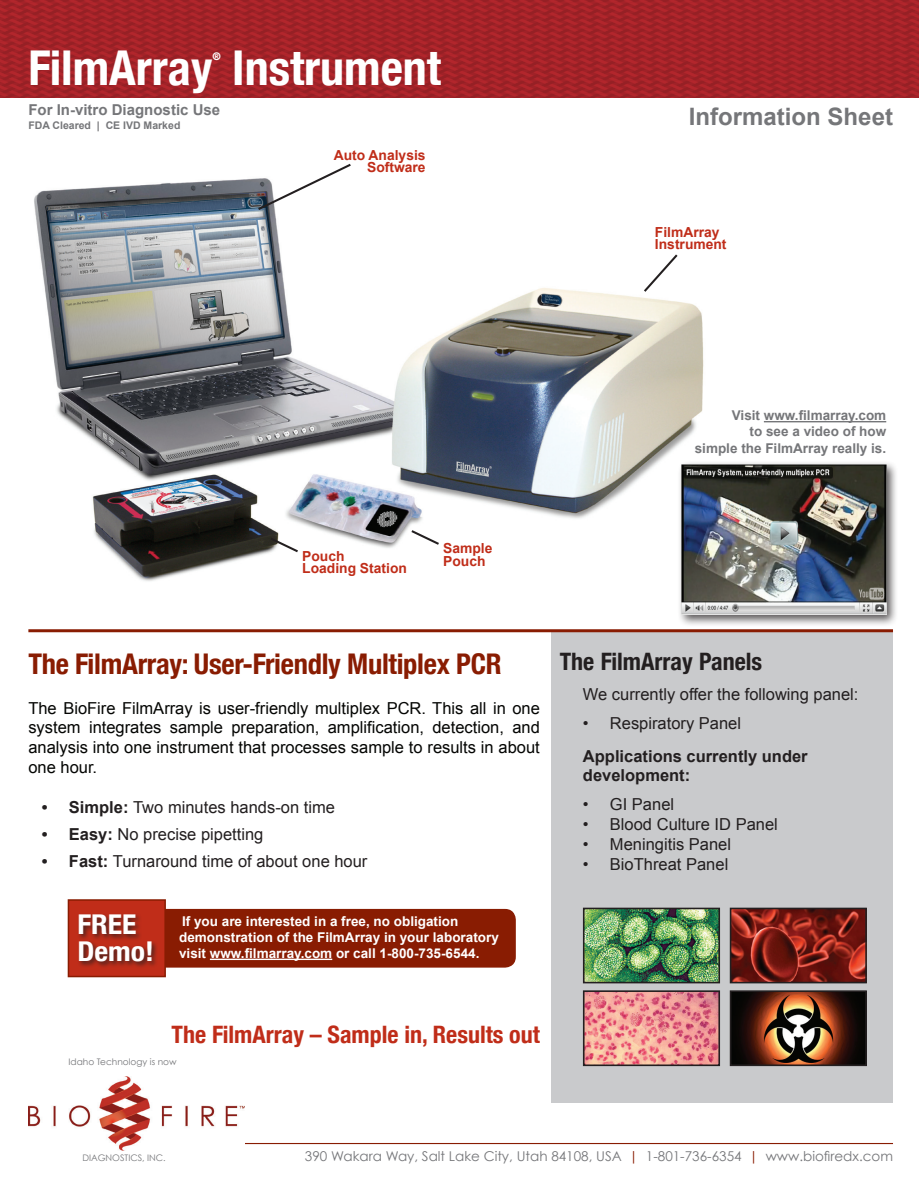
<style>
.page{position:relative;width:919px;height:1189px;background:#fff}
.page>*{position:absolute;margin:0;border:0;box-sizing:border-box;transform-origin:0 0}
.t1{font:700 condensed 48px "Helvetica Neue";color:#fff}
.t2{font:700 condensed 28.5px "Helvetica Neue";letter-spacing:-.01em;color:#891c02}
.t3{font:700 condensed 27.3px/27px "Helvetica Neue";color:#fff;scale:1.09 1}
.t4{font:700 condensed 24px "Helvetica Neue";color:#c02d19}
.t5{font:700 condensed 24px "Helvetica Neue";color:#231f20}
.t6{font:700 24px "Arial";color:#757679}
.t7{font:16.5px "Arial";color:#231f20}
.t8{font:16.5px/19.8px "Arial";color:#040503;text-align:justify}
.t9{font:700 16.5px/19.8px "Arial";color:#231f20}
.t10{font:700 15px "Arial";color:#757679}
.t11{font:700 13.8px/12.5px "Arial";color:#c02d19}
.t12{font:700 13.5px/16.2px "Arial";color:#fff}
.t13{font:13.5px "Century Gothic";color:#757679}
.t14{font:700 13.5px/16.2px "Arial";color:#757679;text-align:right}
.t15{font:700 10.5px "Arial";color:#757679}
.t16{font:700 condensed 10.5px "Helvetica Neue";color:#fff}
.t17{font:9px "Century Gothic";color:#757679}
.s1{font-weight:700}
.s2{color:#891c02}
</style>
<div class="page">
<div style="left:551px;top:630px;width:341px;height:472px;background:#c9cacc"></div>
<hr style="left:28px;top:629px;width:864px;height:3px;background:#891c02">
<hr style="left:244px;top:1143px;width:648px;height:1px;background:#891c02">
<img style="left:28px;top:1076px;width:216px;height:74px">
<svg style="left:0;top:0;width:918px;height:97px;background:#a32228"></svg>
<img style="left:34px;top:178px;width:670px;height:403px">
<svg style="left:641px;top:252px;width:38px;height:42px"></svg>
<svg style="left:409px;top:528px;width:32px;height:18px"></svg>
<svg style="left:268px;top:536px;width:32px;height:18px"></svg>
<svg style="left:256px;top:163px;width:97px;height:49px"></svg>
<hr style="left:763px;top:421px;width:123px;height:1px;background:#757679">
<div style="left:676px;top:460px;width:222px;height:167px;background:#231f20;opacity:.75"></div>
<img style="left:681px;top:464px;width:205px;height:151px">
<div style="left:117px;top:909px;width:398px;height:58px;background:#891c02;border-radius:11px"></div>
<hr style="left:210px;top:958px;width:122px;height:2px;background:#fff">
<div style="left:68px;top:900px;width:97px;height:76px;background:#c02d19"></div>
<div style="left:68px;top:899px;width:98px;height:78px;border:2px solid #891c02"></div>
<div style="left:77px;top:913px;width:81px;height:55px;background:#231f20;opacity:.75"></div>
<img style="left:732px;top:993px;width:131px;height:70px">
<div style="left:729px;top:990px;width:137px;height:76px;border:2px solid #231f20"></div>
<img style="left:586px;top:910px;width:131px;height:70px">
<div style="left:583px;top:907px;width:137px;height:76px;border:2px solid #231f20"></div>
<img style="left:586px;top:993px;width:131px;height:70px">
<div style="left:583px;top:990px;width:137px;height:76px;border:2px solid #231f20"></div>
<img style="left:732px;top:910px;width:131px;height:70px">
<div style="left:729px;top:907px;width:137px;height:76px;border:2px solid #231f20"></div>
<h1 class="t1" style="left:28px;top:28px;width:414px">FilmArray Instrument</h1>
<p class="t16" style="left:212px;top:47px;width:10px">®</p>
<p class="t10" style="left:28px;top:100px;width:193px">For In-vitro Diagnostic Use</p>
<p class="t15" style="left:28px;top:118px;width:153px">FDA Cleared | CE IVD Marked</p>
<p class="t11" style="left:334px;top:149px;width:93px;text-align:right">Auto Analysis<br>Software</p>
<h3 class="t6" style="left:688px;top:101px;width:206px">Information Sheet</h3>
<p class="t11" style="left:655px;top:226px;width:73px">FilmArray<br>Instrument</p>
<p class="t14" style="left:694px;top:408px;width:193px">Visit www.filmarray.com<br>to see a video of how<br>simple the FilmArray really is.</p>
<p class="t11" style="left:302px;top:550px;width:106px">Pouch<br>Loading Station</p>
<p class="t11" style="left:443px;top:543px;width:51px">Sample<br>Pouch</p>
<h2 class="t2" style="left:28px;top:640px;width:474px">The FilmArray: User-Friendly Multiplex PCR</h2>
<p class="t8" style="left:28px;top:698px;width:513px">The BioFire FilmArray is user-friendly multiplex PCR. This all in one system integrates sample preparation, amplification, detection, and analysis into one instrument that processes sample to results in about one hour.</p>
<p class="t7" style="left:42px;top:796px;width:294px"><span class="s1">• Simple:</span> Two minutes hands-on time</p>
<p class="t7" style="left:42px;top:823px;width:223px"><span class="s1">• Easy:</span> No precise pipetting</p>
<p class="t7" style="left:42px;top:850px;width:327px"><span class="s1">• Fast:</span> Turnaround time of about one hour</p>
<h3 class="t3" style="left:77px;top:909px;width:72px">FREE<br>Demo!</h3>
<p class="t12" style="left:179px;top:913px;width:321px">If you are interested in a free, no obligation demonstration of the FilmArray in your laboratory visit www.filmarray.com or call 1-800-735-6544.</p>
<h3 class="t5" style="left:559px;top:641px;width:204px">The FilmArray Panels</h3>
<p class="t7" style="left:583px;top:684px;width:277px">We currently offer the following panel:</p>
<p class="t7" style="left:583px;top:712px;width:160px">• Respiratory Panel</p>
<p class="t9" style="left:583px;top:746px;width:226px">Applications currently under development:</p>
<p class="t7" style="left:583px;top:793px;width:93px">• GI Panel</p>
<p class="t7" style="left:583px;top:813px;width:196px">• Blood Culture ID Panel</p>
<p class="t7" style="left:583px;top:833px;width:150px">• Meningitis Panel</p>
<p class="t7" style="left:583px;top:853px;width:147px">• BioThreat Panel</p>
<h3 class="t4" style="left:172px;top:1014px;width:370px">The FilmArray – Sample in, Results out</h3>
<p class="t17" style="left:69px;top:1056px;width:109px">Idaho Technology is now</p>
<p class="t17" style="left:82px;top:1152px;width:85px">DIAGNOSTICS, INC.</p>
<p class="t13" style="left:305px;top:1147px;width:589px">390 Wakara Way, Salt Lake City, Utah 84108, USA <span class="s2">|</span> 1-801-736-6354 <span class="s2">|</span> www.biofiredx.com</p>
</div>
